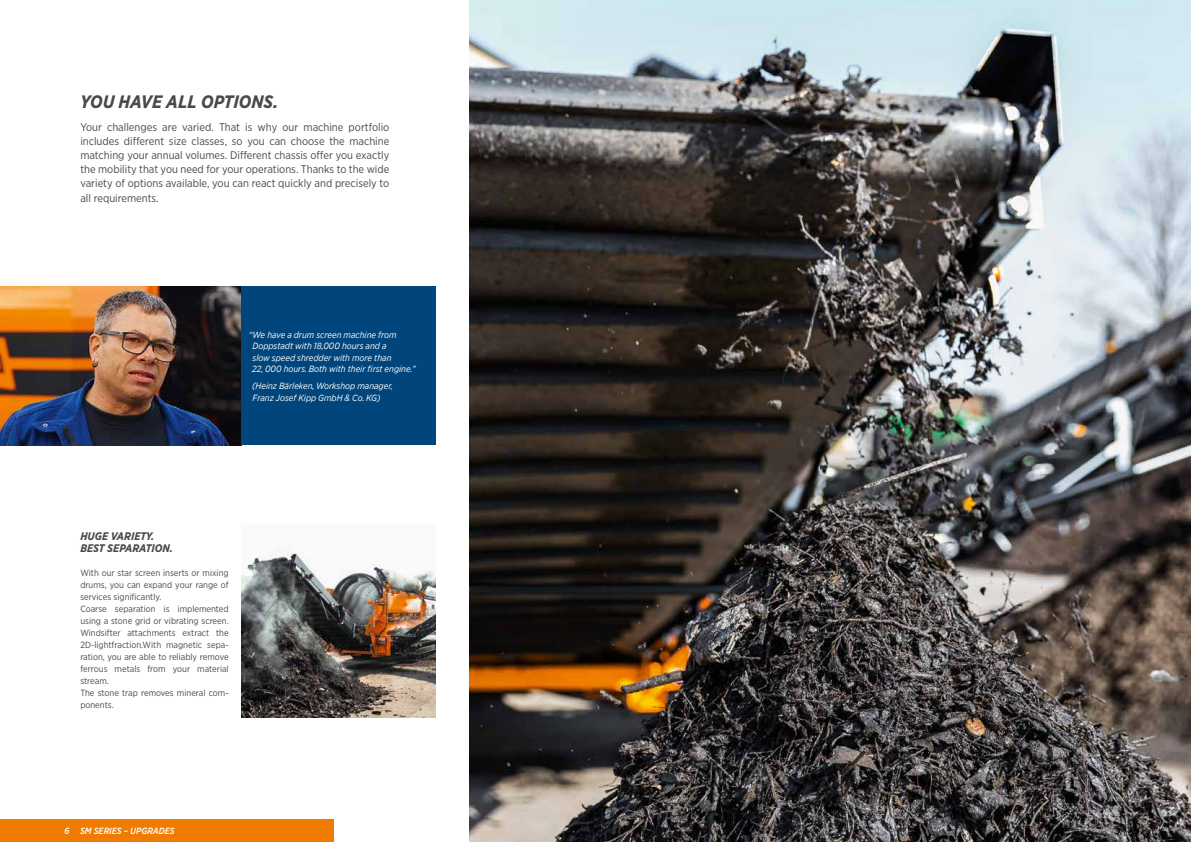
<style>
.page{position:relative;width:1191px;height:842px;background:#fff}
.page>*{position:absolute;margin:0;border:0;box-sizing:border-box;transform-origin:0 0}
.t1{font:italic 700 18px "Gotham Narrow";color:#494948}
.t2{font:11px/14.2px "Gotham Narrow";color:#494948;text-align:justify}
.t3{font:italic 700 11px/12px "Gotham Narrow";color:#494948}
.t4{font:9px/12px "Gotham Narrow";color:#494948}
.t5{font:italic 9px/11.3px "Gotham Narrow";color:#fff}
.t6{font:italic 500 9px "Gotham Narrow";color:#fff}
</style>
<div class="page">
<img style="left:470px;top:0;width:721px;height:842px">
<img style="left:0;top:286px;width:241px;height:159px">
<div style="left:241px;top:286px;width:195px;height:159px;background:#00467c"></div>
<div style="left:0;top:819px;width:334px;height:23px;background:#ef7c00"></div>
<img style="left:241px;top:552px;width:195px;height:165px">
<h1 class="t1" style="left:80px;top:90px;width:200px">YOU HAVE ALL OPTIONS.</h1>
<p class="t2" style="left:80px;top:119px;width:310px">Your challenges are varied. That is why our machine portfolio includes different size classes, so you can choose the machine matching your annual volumes. Different chassis offer you exactly the mobility that you need for your operations. Thanks to the wide variety of options available, you can react quickly and precisely to all requirements.</p>
<p class="t5" style="left:252px;top:329px;width:165px;text-indent:-3px">“We have a drum screen machine from Doppstadt with 18,000 hours and a<br>slow speed shredder with more than<br>22, 000 hours. Both with their first engine.”</p>
<p class="t5" style="left:252px;top:380px;width:142px">(Heinz Bärleken, Workshop manager,<br>Franz Josef Kipp GmbH &amp; Co. KG)</p>
<p class="t3" style="left:80px;top:530px;width:94px">HUGE VARIETY.<br>BEST SEPARATION.</p>
<p class="t4" style="left:80px;top:567px;width:150px">With our star screen inserts or mixing drums, you can expand your range of services significantly.<br>Coarse separation is implemented using a stone grid or vibrating screen.<br>Windsifter attachments extract the<br>2D-lightfraction.With magnetic sepa&shy;ration, you are able to reliably remove ferrous metals from your material stream.<br>The stone trap removes mineral com&shy;ponents.</p>
<p class="t6" style="left:64px;top:825px;width:112px">6 SM SERIES – UPGRADES</p>
</div>
